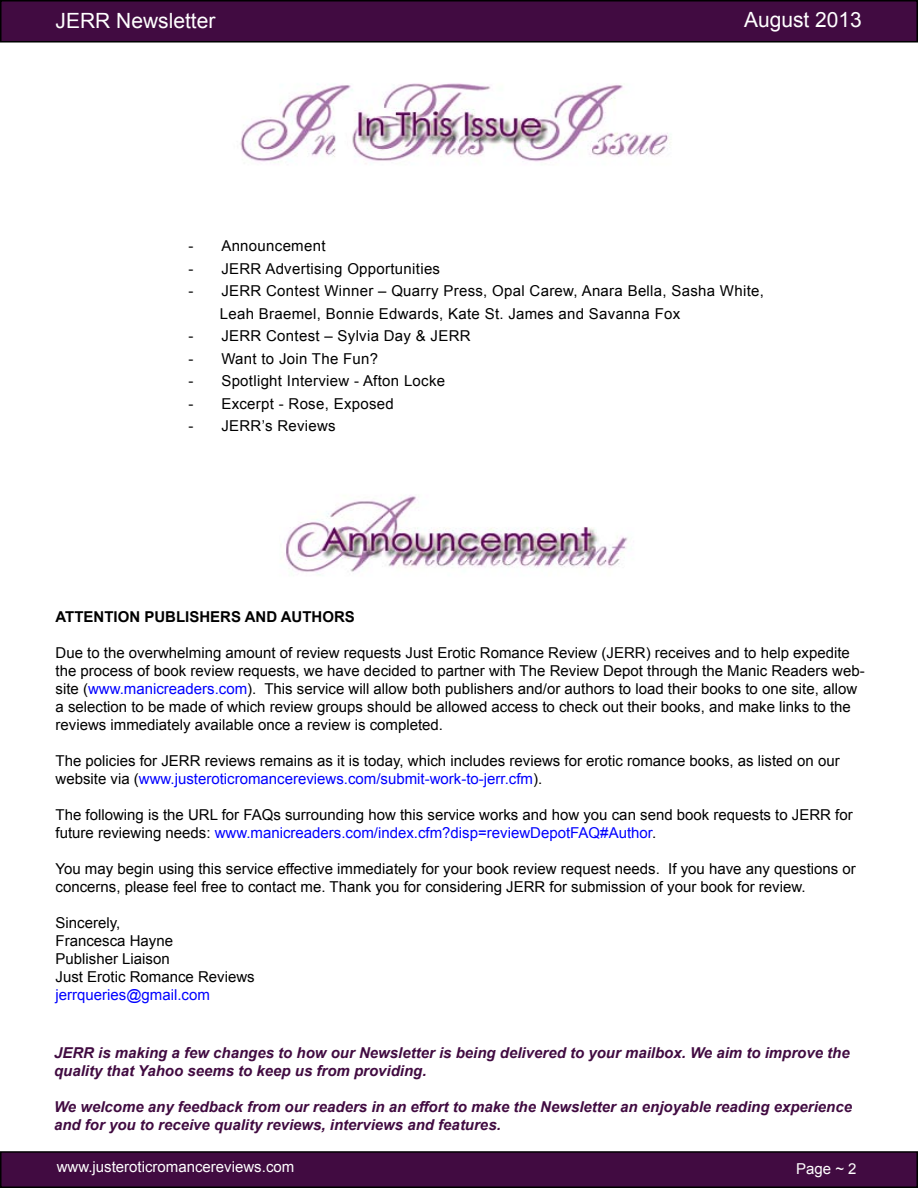
<style>
.page{position:relative;width:918px;height:1188px;background:#fff}
.page>*{position:absolute;margin:0;border:0;box-sizing:border-box;transform-origin:0 0}
.t1{font:21px "Arial";color:#fff}
.t2{font:15px/18px "Arial";color:#000}
.t3{font:italic 700 15px/18px "Arial";color:#410b41}
.t4{font:15px/22.5px "Arial";letter-spacing:.02em;color:#000}
.t5{font:15px "Arial";color:#fff}
.t6{font:700 15px "Arial";color:#000}
.t7{font:15px "Arial";color:#00f}
.s1{color:#00f}
</style>
<div class="page">
<div style="left:1px;top:1px;width:916px;height:41px;background:#410b41"></div>
<div style="left:0;top:0;width:918px;height:43px;border:2px solid #000"></div>
<div style="left:1px;top:1152px;width:916px;height:35px;background:#410b41"></div>
<div style="left:0;top:1151px;width:918px;height:37px;border:2px solid #000"></div>
<img style="left:240px;top:83px;width:431px;height:80px">
<img style="left:285px;top:495px;width:343px;height:80px">
<h1 class="t1" style="left:56px;top:7px;width:161px">JERR Newsletter</h1>
<h1 class="t1" style="left:744px;top:6px;width:119px">August 2013</h1>
<p class="t4" style="left:189px;top:235px;width:138px">- Announcement</p>
<p class="t4" style="left:189px;top:257px;width:253px">- JERR Advertising Opportunities</p>
<p class="t4" style="left:220px;top:280px;width:546px;text-indent:-31px">- JERR Contest Winner – Quarry Press, Opal Carew, Anara Bella, Sasha White,<br>Leah Braemel, Bonnie Edwards, Kate St. James and Savanna Fox</p>
<p class="t4" style="left:189px;top:325px;width:284px">- JERR Contest – Sylvia Day &amp; JERR</p>
<p class="t4" style="left:189px;top:347px;width:191px">- Want to Join The Fun?</p>
<p class="t4" style="left:189px;top:370px;width:258px">- Spotlight Interview - Afton Locke</p>
<p class="t4" style="left:189px;top:392px;width:207px">- Excerpt - Rose, Exposed</p>
<p class="t4" style="left:189px;top:415px;width:149px">- JERR’s Reviews</p>
<p class="t6" style="left:56px;top:607px;width:301px">ATTENTION PUBLISHERS AND AUTHORS</p>
<p class="t2" style="left:56px;top:644px;width:811px">Due to the overwhelming amount of review requests Just Erotic Romance Review (JERR) receives and to help expedite the process of book review requests, we have decided to partner with The Review Depot through the Manic Readers web&shy;site (<span class="s1">www.manicreaders.com</span>). This service will allow both publishers and/or authors to load their books to one site, allow a selection to be made of which review groups should be allowed access to check out their books, and make links to the reviews immediately available once a review is completed.</p>
<p class="t2" style="left:56px;top:752px;width:786px">The policies for JERR reviews remains as it is today, which includes reviews for erotic romance books, as listed on our website via (<span class="s1">www.justeroticromancereviews.com/submit-work-to-jerr.cfm</span>).</p>
<p class="t2" style="left:56px;top:806px;width:799px">The following is the URL for FAQs surrounding how this service works and how you can send book requests to JERR for future reviewing needs: <span class="s1">www.manicreaders.com/index.cfm?disp=reviewDepotFAQ#Author</span>.</p>
<p class="t2" style="left:56px;top:860px;width:802px">You may begin using this service effective immediately for your book review request needs. If you have any questions or concerns, please feel free to contact me. Thank you for considering JERR for submission of your book for review.</p>
<p class="t2" style="left:56px;top:914px;width:201px">Sincerely,<br>Francesca Hayne<br>Publisher Liaison<br>Just Erotic Romance Reviews</p>
<p class="t7" style="left:56px;top:985px;width:156px">jerrqueries@gmail.com</p>
<p class="t3" style="left:54px;top:1045px;width:797px">JERR is making a few changes to how our Newsletter is being delivered to your mailbox. We aim to improve the quality that Yahoo seems to keep us from providing.</p>
<p class="t3" style="left:54px;top:1099px;width:800px">We welcome any feedback from our readers in an effort to make the Newsletter an enjoyable reading experience and for you to receive quality reviews, interviews and features.</p>
<p class="t5" style="left:57px;top:1157px;width:239px">www.justeroticromancereviews.com</p>
<p class="t5" style="left:796px;top:1159px;width:62px">Page ~ 2</p>
</div>
